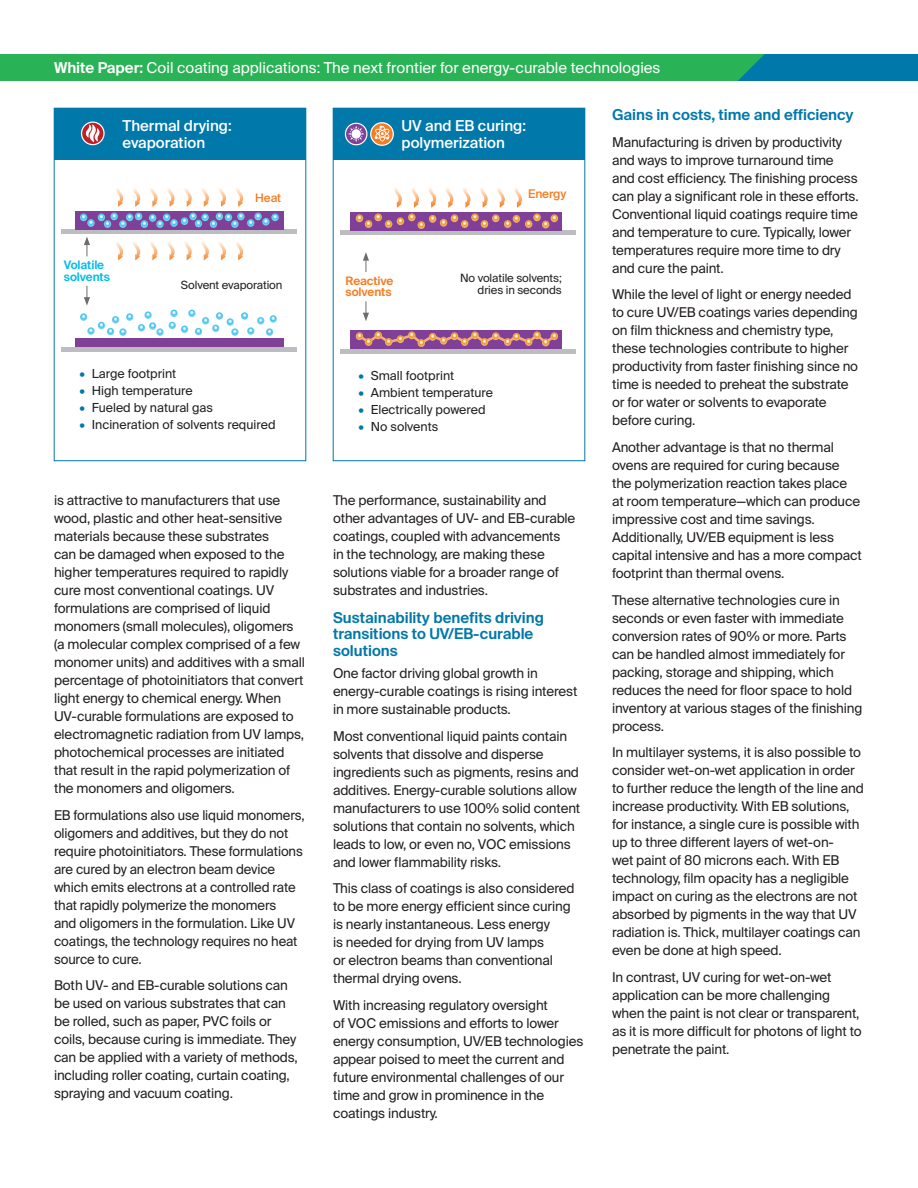
<style>
.page{position:relative;width:918px;height:1188px;background:#fff}
.page>*{position:absolute;margin:0;border:0;box-sizing:border-box;transform-origin:0 0}
.Paragraph_Header{font:600 15px/16.5px "Suisse Intl";color:#0078aa}
.t1{font:15px "Suisse Intl";color:#fff}
.Paragraph_Header-2{font:500 15px/16.5px "Suisse Intl";color:#fff}
.t2{font:13.5px/18px "Suisse Intl";letter-spacing:-.01em;color:#231f20}
.t3{font:12.45px "Suisse Intl";color:#231f20}
.Paragraph{font:500 12px "Suisse Intl";letter-spacing:-.01em;color:#f47d21}
.Paragraph-2{font:600 11.7px/11.7px "Suisse Intl";letter-spacing:-.01em;color:#02bce8}
.Paragraph-3{font:600 11.7px/11.7px "Suisse Intl";letter-spacing:-.01em;color:#f47d21}
.Paragraph-4{font:500 11.7px "Suisse Intl";color:#f47d21}
.Paragraph-5{font:11.4px/12px "Suisse Intl";letter-spacing:-.01em;color:#231f20;text-align:right}
.s1{font-weight:600}
.s2{color:#0078aa}
</style>
<div class="page">
<div style="left:720px;top:54px;width:198px;height:27px;background:#0078aa"></div>
<div style="left:0;top:54px;width:765px;height:27px;background:#2ab356"></div>
<div style="left:54px;top:108px;width:252px;height:52px;background:#0078aa"></div>
<hr style="left:62px;top:230px;width:235px;height:4px;background:#bcbdc0">
<div style="left:75px;top:211px;width:208px;height:19px;background:#804098"></div>
<svg style="left:80px;top:213px;width:199px;height:15px"></svg>
<hr style="left:62px;top:347px;width:235px;height:4px;background:#bcbdc0">
<div style="left:75px;top:338px;width:208px;height:9px;background:#804098"></div>
<svg style="left:116px;top:188px;width:7px;height:19px"></svg>
<svg style="left:184px;top:188px;width:8px;height:19px"></svg>
<svg style="left:150px;top:188px;width:7px;height:19px"></svg>
<svg style="left:219px;top:188px;width:7px;height:19px"></svg>
<svg style="left:133px;top:188px;width:7px;height:19px"></svg>
<svg style="left:201px;top:188px;width:8px;height:19px"></svg>
<svg style="left:167px;top:188px;width:8px;height:19px"></svg>
<svg style="left:236px;top:188px;width:7px;height:19px"></svg>
<svg style="left:116px;top:242px;width:7px;height:19px"></svg>
<svg style="left:184px;top:242px;width:8px;height:19px"></svg>
<svg style="left:150px;top:242px;width:7px;height:19px"></svg>
<svg style="left:219px;top:242px;width:7px;height:19px"></svg>
<svg style="left:133px;top:242px;width:7px;height:19px"></svg>
<svg style="left:201px;top:242px;width:8px;height:19px"></svg>
<svg style="left:167px;top:242px;width:8px;height:19px"></svg>
<svg style="left:236px;top:242px;width:7px;height:19px"></svg>
<svg style="left:81px;top:122px;width:24px;height:23px"></svg>
<svg style="left:84px;top:237px;width:6px;height:19px"></svg>
<svg style="left:80px;top:286px;width:197px;height:50px"></svg>
<div style="left:54px;top:108px;width:252px;height:353px;border:1px solid #0078aa"></div>
<div style="left:333px;top:108px;width:252px;height:51px;background:#0078aa"></div>
<hr style="left:341px;top:231px;width:235px;height:4px;background:#bcbdc0">
<div style="left:350px;top:212px;width:212px;height:19px;background:#804098"></div>
<div style="left:350px;top:330px;width:212px;height:20px;background:#804098"></div>
<hr style="left:341px;top:350px;width:235px;height:4px;background:#bcbdc0">
<svg style="left:356px;top:331px;width:202px;height:16px"></svg>
<svg style="left:356px;top:188px;width:202px;height:41px"></svg>
<svg style="left:345px;top:122px;width:49px;height:24px"></svg>
<svg style="left:363px;top:252px;width:6px;height:20px"></svg>
<svg style="left:363px;top:301px;width:6px;height:20px"></svg>
<div style="left:333px;top:108px;width:252px;height:353px;border:1px solid #0078aa"></div>
<p class="t1" style="left:54px;top:59px;width:608px"><span class="s1">White Paper:</span> Coil coating applications: The next frontier for energy-curable technologies</p>
<p class="Paragraph_Header-2" style="left:122px;top:118px;width:111px">Thermal drying: evaporation</p>
<p class="Paragraph_Header-2" style="left:401px;top:118px;width:126px">UV and EB curing: polymerization</p>
<p class="Paragraph-4" style="left:255px;top:191px;width:27px">Heat</p>
<p class="Paragraph" style="left:528px;top:187px;width:40px">Energy</p>
<p class="Paragraph-2" style="left:64px;top:259px;width:47px">Volatile solvents</p>
<p class="Paragraph-5" style="left:181px;top:279px;width:103px">Solvent evaporation</p>
<p class="Paragraph-3" style="left:346px;top:275px;width:49px">Reactive solvents</p>
<p class="Paragraph-5" style="left:460px;top:272px;width:103px">No volatile solvents; dries in seconds</p>
<p class="t3" style="left:79px;top:366px;width:98px"><span class="s2">•</span> Large footprint</p>
<p class="t3" style="left:79px;top:383px;width:115px"><span class="s2">•</span> High temperature</p>
<p class="t3" style="left:79px;top:400px;width:135px"><span class="s2">•</span> Fueled by natural gas</p>
<p class="t3" style="left:79px;top:417px;width:198px"><span class="s2">•</span> Incineration of solvents required</p>
<p class="t3" style="left:358px;top:368px;width:97px"><span class="s2">•</span> Small footprint</p>
<p class="t3" style="left:358px;top:385px;width:136px"><span class="s2">•</span> Ambient temperature</p>
<p class="t3" style="left:358px;top:402px;width:129px"><span class="s2">•</span> Electrically powered</p>
<p class="t3" style="left:358px;top:419px;width:81px"><span class="s2">•</span> No solvents</p>
<p class="t2" style="left:54px;top:491px;width:252px">is attractive to manufacturers that use wood, plastic and other heat-sensitive materials because these substrates<br>can be damaged when exposed to the higher temperatures required to rapidly cure most conventional coatings. UV formulations are comprised of liquid monomers (small molecules), oligomers (a molecular complex comprised of a few monomer units) and additives with a small percentage of photoinitiators that convert light energy to chemical energy. When UV-curable formulations are exposed to electromagnetic radiation from UV lamps, photochemical processes are initiated that result in the rapid polymerization of the monomers and oligomers.</p>
<p class="t2" style="left:54px;top:806px;width:252px">EB formulations also use liquid monomers, oligomers and additives, but they do not require photoinitiators. These formulations are cured by an electron beam device which emits electrons at a controlled rate that rapidly polymerize the monomers<br>and oligomers in the formulation. Like UV coatings, the technology requires no heat source to cure.</p>
<p class="t2" style="left:54px;top:977px;width:245px">Both UV- and EB-curable solutions can be used on various substrates that can be rolled, such as paper, PVC foils or coils, because curing is immediate. They can be applied with a variety of methods, including roller coating, curtain coating, spraying and vacuum coating.</p>
<p class="t2" style="left:333px;top:491px;width:244px">The performance, sustainability and other advantages of UV- and EB-curable coatings, coupled with advancements<br>in the technology, are making these solutions viable for a broader range of substrates and industries.</p>
<p class="Paragraph_Header" style="left:333px;top:609px;width:213px">Sustainability benefits driving transitions to UV/EB-curable solutions</p>
<p class="t2" style="left:333px;top:664px;width:246px">One factor driving global growth in energy-curable coatings is rising interest in more sustainable products.</p>
<p class="t2" style="left:333px;top:727px;width:249px">Most conventional liquid paints contain solvents that dissolve and disperse ingredients such as pigments, resins and additives. Energy-curable solutions allow manufacturers to use 100% solid content solutions that contain no solvents, which leads to low, or even no, VOC emissions and lower flammability risks.</p>
<p class="t2" style="left:333px;top:880px;width:243px">This class of coatings is also considered to be more energy efficient since curing is nearly instantaneous. Less energy<br>is needed for drying from UV lamps<br>or electron beams than conventional thermal drying ovens.</p>
<p class="t2" style="left:333px;top:996px;width:252px">With increasing regulatory oversight<br>of VOC emissions and efforts to lower energy consumption, UV/EB technologies appear poised to meet the current and future environmental challenges of our time and grow in prominence in the coatings industry.</p>
<p class="Paragraph_Header" style="left:612px;top:107px;width:243px">Gains in costs, time and efficiency</p>
<p class="t2" style="left:612px;top:133px;width:248px">Manufacturing is driven by productivity and ways to improve turnaround time and cost efficiency. The finishing process can play a significant role in these efforts.<br>Conventional liquid coatings require time and temperature to cure. Typically, lower temperatures require more time to dry and cure the paint.</p>
<p class="t2" style="left:612px;top:286px;width:248px">While the level of light or energy needed to cure UV/EB coatings varies depending on film thickness and chemistry type, these technologies contribute to higher productivity from faster finishing since no time is needed to preheat the substrate or for water or solvents to evaporate before curing.</p>
<p class="t2" style="left:612px;top:438px;width:251px">Another advantage is that no thermal ovens are required for curing because the polymerization reaction takes place at room temperature—which can produce impressive cost and time savings.<br>Additionally, UV/EB equipment is less capital intensive and has a more compact footprint than thermal ovens.</p>
<p class="t2" style="left:612px;top:591px;width:252px">These alternative technologies cure in seconds or even faster with immediate conversion rates of 90% or more. Parts can be handled almost immediately for packing, storage and shipping, which reduces the need for floor space to hold inventory at various stages of the finishing process.</p>
<p class="t2" style="left:612px;top:744px;width:253px">In multilayer systems, it is also possible to consider wet-on-wet application in order to further reduce the length of the line and increase productivity. With EB solutions, for instance, a single cure is possible with up to three different layers of wet-on-<br>wet paint of 80 microns each. With EB technology, film opacity has a negligible impact on curing as the electrons are not absorbed by pigments in the way that UV radiation is. Thick, multilayer coatings can even be done at high speed.</p>
<p class="t2" style="left:612px;top:968px;width:251px">In contrast, UV curing for wet-on-wet application can be more challenging when the paint is not clear or transparent, as it is more difficult for photons of light to penetrate the paint.</p>
</div>
